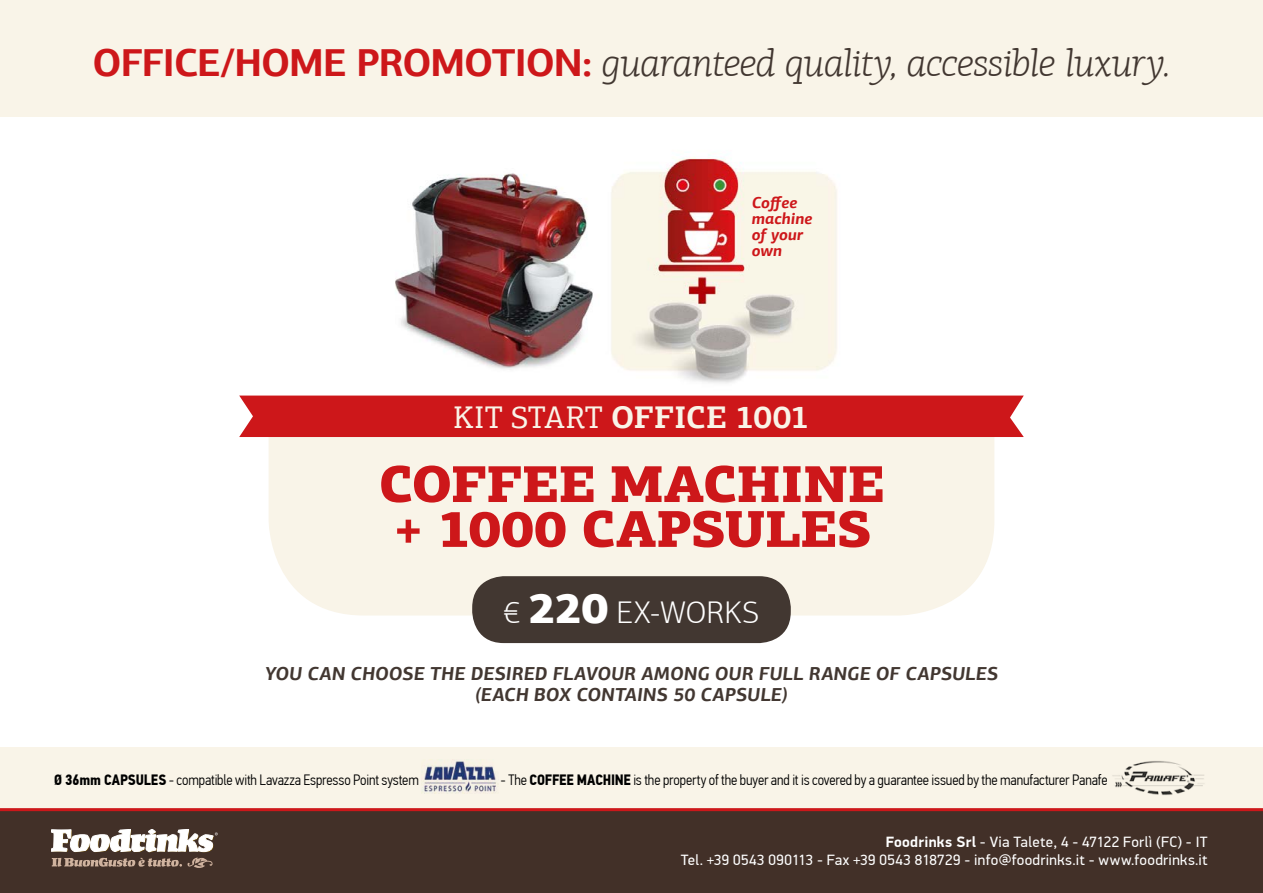
<style>
.page{position:relative;width:1263px;height:893px;background:#fff}
.page>*{position:absolute;margin:0;border:0;box-sizing:border-box;transform-origin:0 0}
.t1{font:900 51.75px/44.8px "PF Agora Slab Pro";letter-spacing:-.015em;color:#cd171a}
.t2{font:italic 300 39px "PF Agora Slab Pro";letter-spacing:-.025em;color:#423731}
.t3{font:700 31.35px "PF Agora Slab Pro";letter-spacing:-.01em;color:#f9f4e8}
.t4{font:300 31.35px "PF Agora Sans Pro";letter-spacing:.005em;color:#fff}
.t5{font:italic 700 18.75px/21px "PF Agora Sans Pro";letter-spacing:.005em;color:#423731;text-align:center}
.t6{font:italic 700 15.9px/15.9px "PF Agora Sans Pro";letter-spacing:.005em;color:#cd171a}
.t7{font:300 15px "PF Din Text Cond Pro";letter-spacing:-.01em;color:#000}
.t8{font:15px/18px "PF Din Display Pro";letter-spacing:.02em;color:#fff;text-align:right}
.s1{font-family:"PF Agora Sans Pro";font-weight:700;font-style:normal;color:#cd171a}
.s2{font-weight:400}
.s3{font-weight:900;font-size:43.35px}
.s4{font-weight:700}
</style>
<div class="page">
<div style="left:0;top:747px;width:1263px;height:117px;background:#f9f4e8"></div>
<div style="left:0;top:809px;width:1263px;height:84px;background:#423028"></div>
<svg style="left:51px;top:829px;width:167px;height:39px"></svg>
<div style="left:269px;top:437px;width:725px;height:178px;background:#f9f4e8"></div>
<div style="left:472px;top:576px;width:319px;height:67px;background:#423731;border-radius:31px"></div>
<div style="left:0;top:0;width:1263px;height:117px;background:#f9f4e8"></div>
<img style="left:395px;top:155px;width:442px;height:228px">
<div style="left:239px;top:396px;width:785px;height:41px;background:#cd171a"></div>
<img style="left:421px;top:761px;width:75px;height:32px">
<img style="left:1112px;top:761px;width:92px;height:34px">
<hr style="left:0;top:808px;width:1263px;height:3px;background:#cd171a">
<h2 class="t2" style="left:93px;top:39px;width:1079px"><span class="s1">OFFICE/HOME PROMOTION:</span> guaranteed quality, accessible luxury.</h2>
<p class="t6" style="left:752px;top:195px;width:62px">Coffee machine of your own</p>
<h3 class="t3" style="left:454px;top:397px;width:357px"><span class="s2">KIT START</span> OFFICE 1001</h3>
<h1 class="t1" style="left:379px;top:462px;width:507px">COFFEE MACHINE + 1000 CAPSULES</h1>
<h3 class="t4" style="left:504px;top:595px;width:257px">€ <span class="s3">220</span> EX-WORKS</h3>
<p class="t5" style="left:265px;top:663px;width:735px">YOU CAN CHOOSE THE DESIRED FLAVOUR AMONG OUR FULL RANGE OF CAPSULES (EACH BOX CONTAINS 50 CAPSULE)</p>
<p class="t7" style="left:54px;top:771px;width:366px"><span class="s4">Ø 36mm CAPSULES</span> - compatible with Lavazza Espresso Point system</p>
<p class="t7" style="left:500px;top:771px;width:608px">- The <span class="s4">COFFEE MACHINE</span> is the property of the buyer and it is covered by a guarantee issued by the manufacturer Panafe</p>
<p class="t8" style="left:681px;top:833px;width:528px"><span class="s4">Foodrinks Srl</span> - Via Talete, 4 - 47122 Forlì (FC) - IT<br>Tel. +39 0543 090113 - Fax +39 0543 818729 - info@foodrinks.it - www.foodrinks.it</p>
</div>
